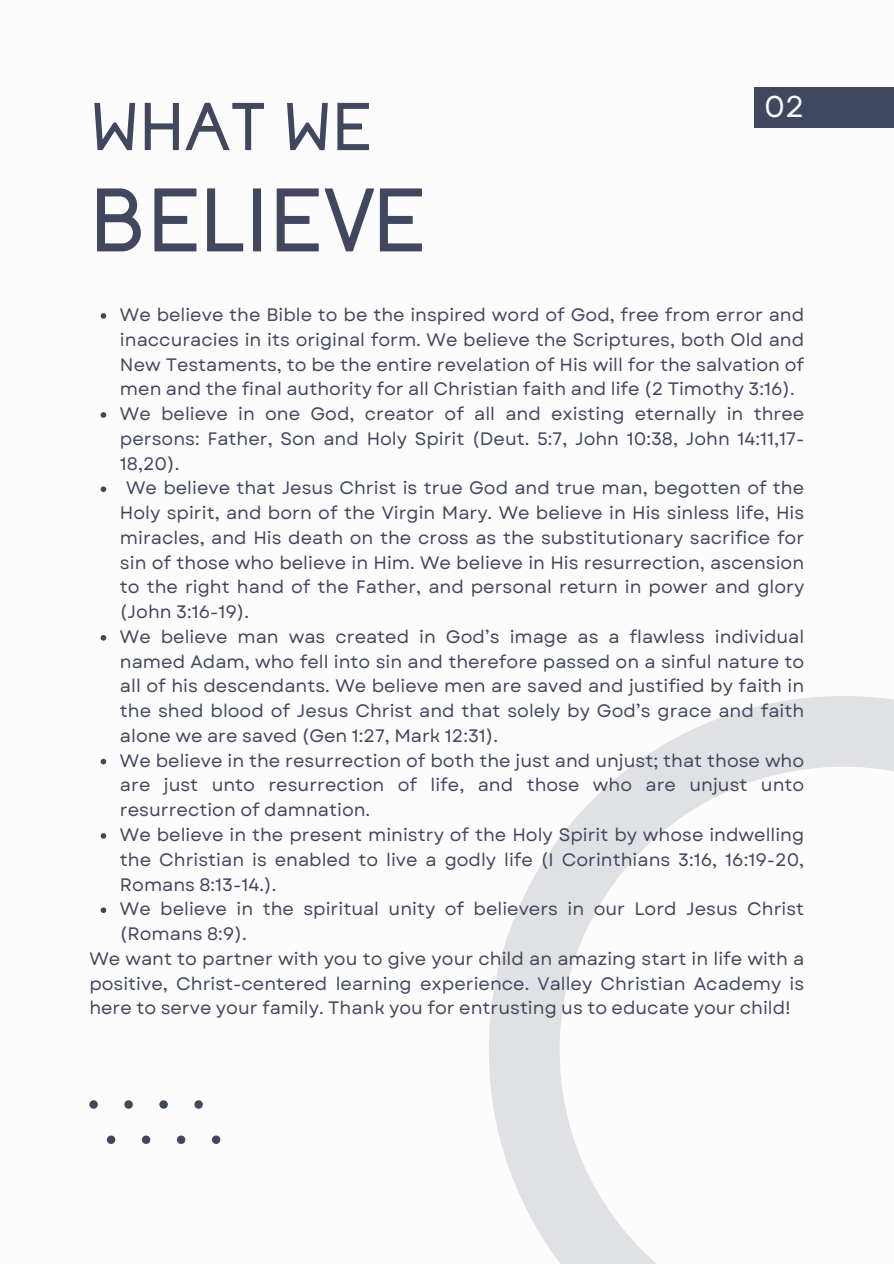
<style>
.page{position:relative;width:894px;height:1264px;background:#fff}
.page>*{position:absolute;margin:0;border:0;box-sizing:border-box;transform-origin:0 0}
.t1{font:700 90px "Coves";color:#41475e}
.t2{font:700 67.5px "Coves";color:#41475e}
.t3{font:30px "Garet";color:#fcfcfc}
.t4{font:18px/24.8px "Garet";color:#41475e;text-align:justify}
</style>
<div class="page">
<div style="left:754px;top:87px;width:139px;height:40px;background:#41475e"></div>
<svg style="left:489px;top:696px;width:404px;height:567px"></svg>
<svg style="left:89px;top:1100px;width:9px;height:8px"></svg>
<svg style="left:124px;top:1100px;width:9px;height:8px"></svg>
<svg style="left:159px;top:1100px;width:9px;height:8px"></svg>
<svg style="left:194px;top:1100px;width:9px;height:8px"></svg>
<svg style="left:107px;top:1135px;width:8px;height:8px"></svg>
<svg style="left:142px;top:1135px;width:8px;height:8px"></svg>
<svg style="left:177px;top:1135px;width:8px;height:8px"></svg>
<svg style="left:212px;top:1135px;width:8px;height:8px"></svg>
<svg style="left:101px;top:313px;width:5px;height:6px"></svg>
<svg style="left:101px;top:412px;width:5px;height:6px"></svg>
<svg style="left:101px;top:486px;width:5px;height:6px"></svg>
<svg style="left:101px;top:635px;width:5px;height:5px"></svg>
<svg style="left:101px;top:758px;width:5px;height:6px"></svg>
<svg style="left:101px;top:833px;width:5px;height:5px"></svg>
<svg style="left:101px;top:907px;width:5px;height:6px"></svg>
<h2 class="t2" style="left:89px;top:94px;width:283px">WHAT WE</h2>
<h1 class="t1" style="left:89px;top:176px;width:337px">BELIEVE</h1>
<p class="t3" style="left:763px;top:85px;width:42px">02</p>
<p class="t4" style="left:120px;top:302px;width:685px">We believe the Bible to be the inspired word of God, free from error and inaccuracies in its original form. We believe the Scriptures, both Old and New Testaments, to be the entire revelation of His will for the salvation of men and the final authority for all Christian faith and life (2 Timothy 3:16).</p>
<p class="t4" style="left:120px;top:401px;width:685px">We believe in one God, creator of all and existing eternally in three persons: Father, Son and Holy Spirit (Deut. 5:7, John 10:38, John 14:11,17- 18,20).</p>
<p class="t4" style="left:120px;top:475px;width:685px;text-indent:6px">We believe that Jesus Christ is true God and true man, begotten of the Holy spirit, and born of the Virgin Mary. We believe in His sinless life, His miracles, and His death on the cross as the substitutionary sacrifice for sin of those who believe in Him. We believe in His resurrection, ascension to the right hand of the Father, and personal return in power and glory (John 3:16-19).</p>
<p class="t4" style="left:120px;top:624px;width:685px">We believe man was created in God’s image as a flawless individual named Adam, who fell into sin and therefore passed on a sinful nature to all of his descendants. We believe men are saved and justified by faith in the shed blood of Jesus Christ and that solely by God’s grace and faith alone we are saved (Gen 1:27, Mark 12:31).</p>
<p class="t4" style="left:120px;top:748px;width:685px">We believe in the resurrection of both the just and unjust; that those who are just unto resurrection of life, and those who are unjust unto resurrection of damnation.</p>
<p class="t4" style="left:120px;top:822px;width:685px">We believe in the present ministry of the Holy Spirit by whose indwelling the Christian is enabled to live a godly life (I Corinthians 3:16, 16:19-20, Romans 8:13-14.).</p>
<p class="t4" style="left:120px;top:896px;width:685px">We believe in the spiritual unity of believers in our Lord Jesus Christ (Romans 8:9).</p>
<p class="t4" style="left:89px;top:946px;width:716px">We want to partner with you to give your child an amazing start in life with a positive, Christ-centered learning experience. Valley Christian Academy is here to serve your family. Thank you for entrusting us to educate your child!</p>
</div>
